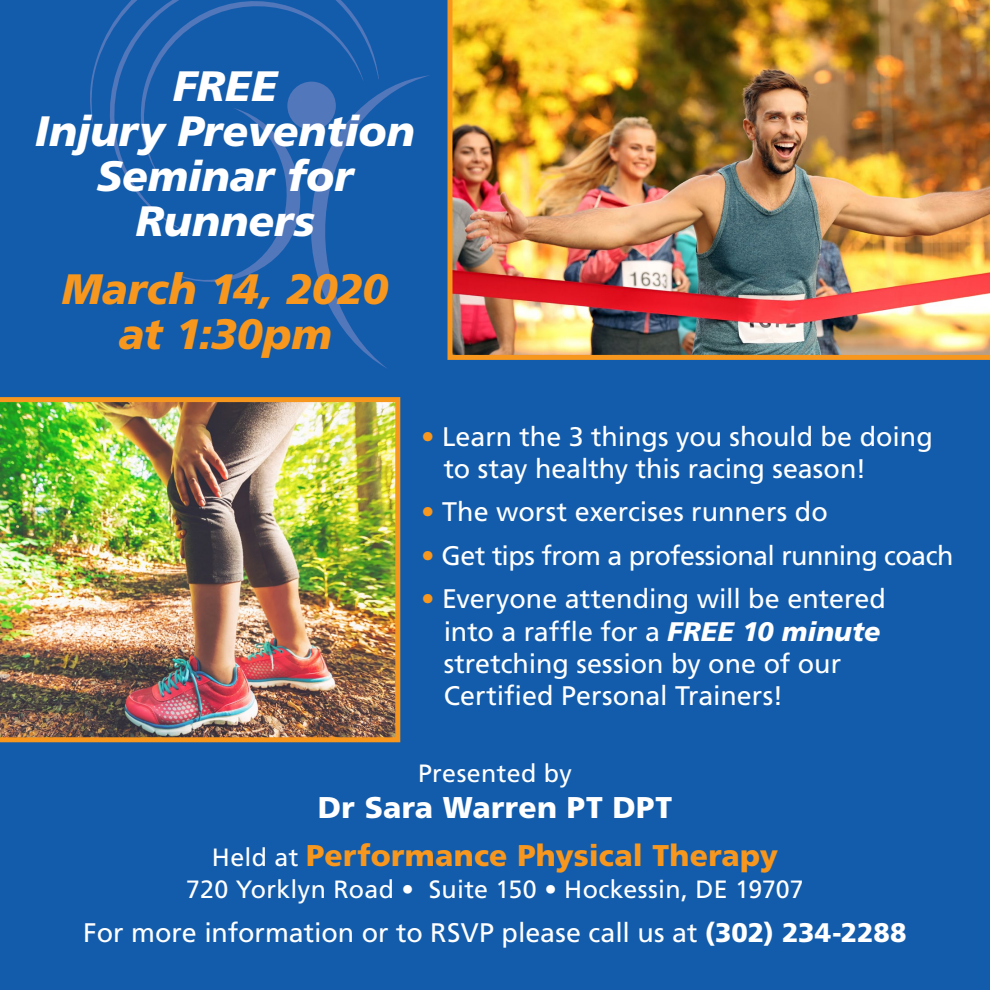
<style>
.page{position:relative;width:990px;height:990px;background:#135cab}
.page>*{position:absolute;margin:0;border:0;box-sizing:border-box;transform-origin:0 0}
.t1{font:italic 900 42.5px/45px "Frutiger";letter-spacing:-.005em;color:#fff;text-align:center}
.t2{font:italic 900 42.5px/45px "Frutiger";letter-spacing:-.005em;color:#f7971d;text-align:center}
.t3{font:900 30px/47.2px "Frutiger";letter-spacing:.01em;color:#f7971d;text-align:center}
.t4{font:27px/32.2px "Frutiger";color:#fff}
.t5{font:27px "Frutiger";letter-spacing:-.02em;color:#fff}
.t6{font:25px "Frutiger";letter-spacing:.01em;color:#fff}
.s1{color:#f7971d}
.s2{font-weight:900;font-style:italic}
.s3{color:#fff}
.s4{font-weight:400;font-size:25px;color:#fff}
.s5{font-weight:900}
</style>
<div class="page">
<svg style="left:90px;top:30px;width:339px;height:338px"></svg>
<svg style="left:285px;top:0;width:78px;height:180px"></svg>
<svg style="left:94px;top:0;width:191px;height:238px"></svg>
<img style="left:0;top:397px;width:400px;height:345px">
<img style="left:448px;top:0;width:542px;height:360px">
<h1 class="t1" style="left:35px;top:64px;width:382px">FREE<br>Injury Prevention<br>Seminar for<br>Runners</h1>
<h1 class="t2" style="left:62px;top:266px;width:328px">March 14, 2020 at 1:30pm</h1>
<p class="t4" style="left:444px;top:420px;width:491px;text-indent:-22px"><span class="s1">•</span> Learn the 3 things you should be doing to stay healthy this racing season!</p>
<p class="t4" style="left:421px;top:496px;width:408px"><span class="s1">•</span> The worst exercises runners do</p>
<p class="t5" style="left:421px;top:540px;width:534px"><span class="s1">•</span> Get tips from a professional running coach</p>
<p class="t4" style="left:444px;top:583px;width:444px;text-indent:-22px"><span class="s1">•</span> Everyone attending will be entered into a raffle for a <span class="s2">FREE 10 minute </span>stretching session by one of our<br>Certified Personal Trainers!</p>
<p class="t6" style="left:418px;top:759px;width:155px">Presented by</p>
<p class="t3" style="left:212px;top:784px;width:568px"><span class="s3">Dr Sara Warren PT DPT<br></span><span class="s4">Held at</span> Performance Physical Therapy</p>
<p class="t6" style="left:186px;top:875px;width:619px">720 Yorklyn Road • Suite 150 • Hockessin, DE 19707</p>
<p class="t4" style="left:83px;top:916px;width:825px">For more information or to RSVP please call us at <span class="s5">(302) 234-2288</span></p>
</div>
